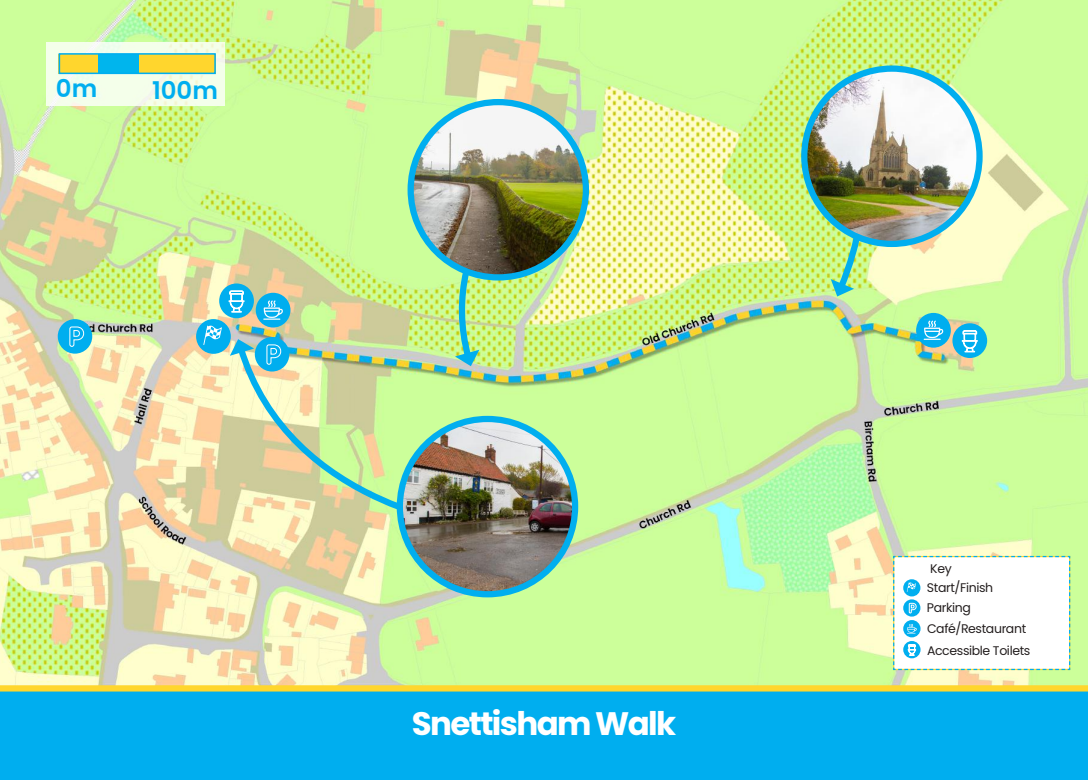
<style>
.page{position:relative;width:1088px;height:780px;background:#fff}
.page>*{position:absolute;margin:0;border:0;box-sizing:border-box;transform-origin:0 0}
.t1{font:700 32.5px "Poppins";letter-spacing:-.05em;color:#fff}
.t2{font:600 24.38px "Poppins";color:#00aeef}
.t3{font:12.5px "Poppins";letter-spacing:-.03em;color:#241f1f}
</style>
<div class="page">
<img style="left:0;top:0;width:1088px;height:685px">
<svg style="left:0;top:685px;width:1088px;height:95px;background:#11b0e2"></svg>
<svg style="left:831px;top:243px;width:51px;height:54px;background:#b2eaa0"></svg>
<div style="left:58px;top:319px;width:34px;height:34px;background:#00aeef;border-radius:50%"></div>
<svg style="left:69px;top:326px;width:16px;height:21px"></svg>
<div style="left:219px;top:283px;width:35px;height:35px;background:#00aeef;border-radius:50%"></div>
<svg style="left:228px;top:290px;width:17px;height:23px"></svg>
<svg style="left:434px;top:276px;width:120px;height:90px;background:#c3ec8b"></svg>
<svg style="left:233px;top:339px;width:256px;height:195px;background:#cbe1a6"></svg>
<svg style="left:230px;top:339px;width:24px;height:17px"></svg>
<img style="left:411px;top:105px;width:175px;height:171px">
<div style="left:407px;top:99px;width:182px;height:181px;border:6px solid #00aeef;border-radius:50%"></div>
<img style="left:400px;top:419px;width:175px;height:175px;border-radius:88px">
<div style="left:397px;top:416px;width:181px;height:181px;border:6px solid #00aeef;border-radius:50%"></div>
<div style="left:256px;top:293px;width:34px;height:34px;background:#00aeef;border-radius:50%"></div>
<svg style="left:263px;top:300px;width:20px;height:20px"></svg>
<img style="left:804px;top:70px;width:175px;height:173px">
<div style="left:801px;top:65px;width:181px;height:182px;border:6px solid #00aeef;border-radius:50%"></div>
<div style="left:916px;top:313px;width:35px;height:34px;background:#00aeef;border-radius:50%"></div>
<svg style="left:924px;top:320px;width:19px;height:20px"></svg>
<div style="left:952px;top:323px;width:35px;height:35px;background:#00aeef;border-radius:50%"></div>
<svg style="left:961px;top:330px;width:17px;height:22px"></svg>
<div style="left:255px;top:337px;width:34px;height:34px;background:#00aeef;border-radius:50%"></div>
<svg style="left:266px;top:344px;width:16px;height:21px"></svg>
<svg style="left:46px;top:43px;width:179px;height:63px;background:#f2fde9"></svg>
<div style="left:59px;top:54px;width:157px;height:19px;background:#00b5ed"></div>
<div style="left:59px;top:54px;width:39px;height:19px;background:#ffd62d"></div>
<div style="left:139px;top:54px;width:77px;height:19px;background:#ffd62d"></div>
<div style="left:59px;top:53px;width:157px;height:21px;border:2px solid #00aeef"></div>
<div style="left:196px;top:319px;width:35px;height:35px;background:#00aeef;border-radius:50%"></div>
<svg style="left:203px;top:325px;width:19px;height:20px"></svg>
<svg style="left:892px;top:555px;width:179px;height:115px"></svg>
<h2 class="t2" style="left:56px;top:75px;width:43px">0m</h2>
<h2 class="t2" style="left:152px;top:76px;width:67px">100m</h2>
<h1 class="t1" style="left:412px;top:704px;width:266px">Snettisham Walk</h1>
<p class="t3" style="left:930px;top:561px;width:23px">Key</p>
<p class="t3" style="left:927px;top:580px;width:68px">Start/Finish</p>
<p class="t3" style="left:927px;top:600px;width:46px">Parking</p>
<p class="t3" style="left:927px;top:621px;width:101px">Café/Restaurant</p>
<p class="t3" style="left:927px;top:643px;width:105px">Accessible Toilets</p>
</div>
